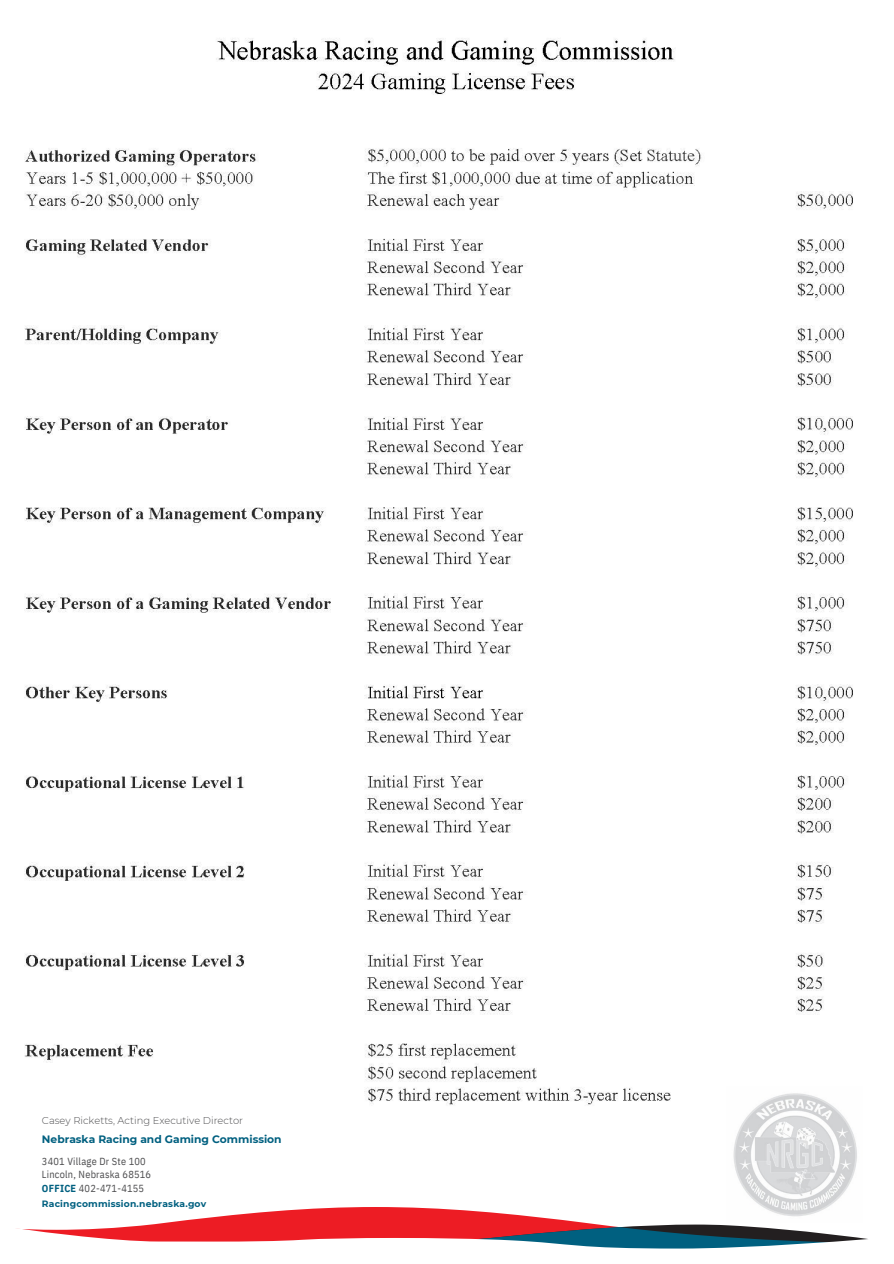
<style>
.page{position:relative;width:894px;height:1264px;background:#fff}
.page>*{position:absolute;margin:0;border:0;box-sizing:border-box;transform-origin:0 0}
.t1{font:700 10.65px "Montserrat";color:#006080}
.t2{font:10.2px/13.8px "IBM Plex Sans Cond";letter-spacing:.025em;color:#4c4c4e}
.t3{font:300 9.9px "Montserrat";color:#4c4c4e}
.t4{font:700 9.15px "Montserrat";letter-spacing:.02em;color:#006080}
.s1{font-weight:700;color:#006080}
</style>
<div class="page">
<img style="left:24px;top:38px;width:829px;height:1067px">
<svg style="left:172px;top:1207px;width:406px;height:15px;fill:#ed1c24"></svg>
<svg style="left:16px;top:1222px;width:852px;height:27px"></svg>
<img style="left:726px;top:1086px;width:131px;height:131px">
<h2 class="t3" style="left:42px;top:1114px;width:203px">Casey Ricketts, Acting Executive Director</h2>
<p class="t1" style="left:42px;top:1132px;width:241px">Nebraska Racing and Gaming Commission</p>
<h2 class="t2" style="left:42px;top:1153px;width:111px">3401 Village Dr Ste 100<br>Lincoln, Nebraska 68516<br><span class="s1">OFFICE</span> 402-471-4155</h2>
<h1 class="t4" style="left:42px;top:1198px;width:166px">Racingcommission.nebraska.gov</h1>
</div>
